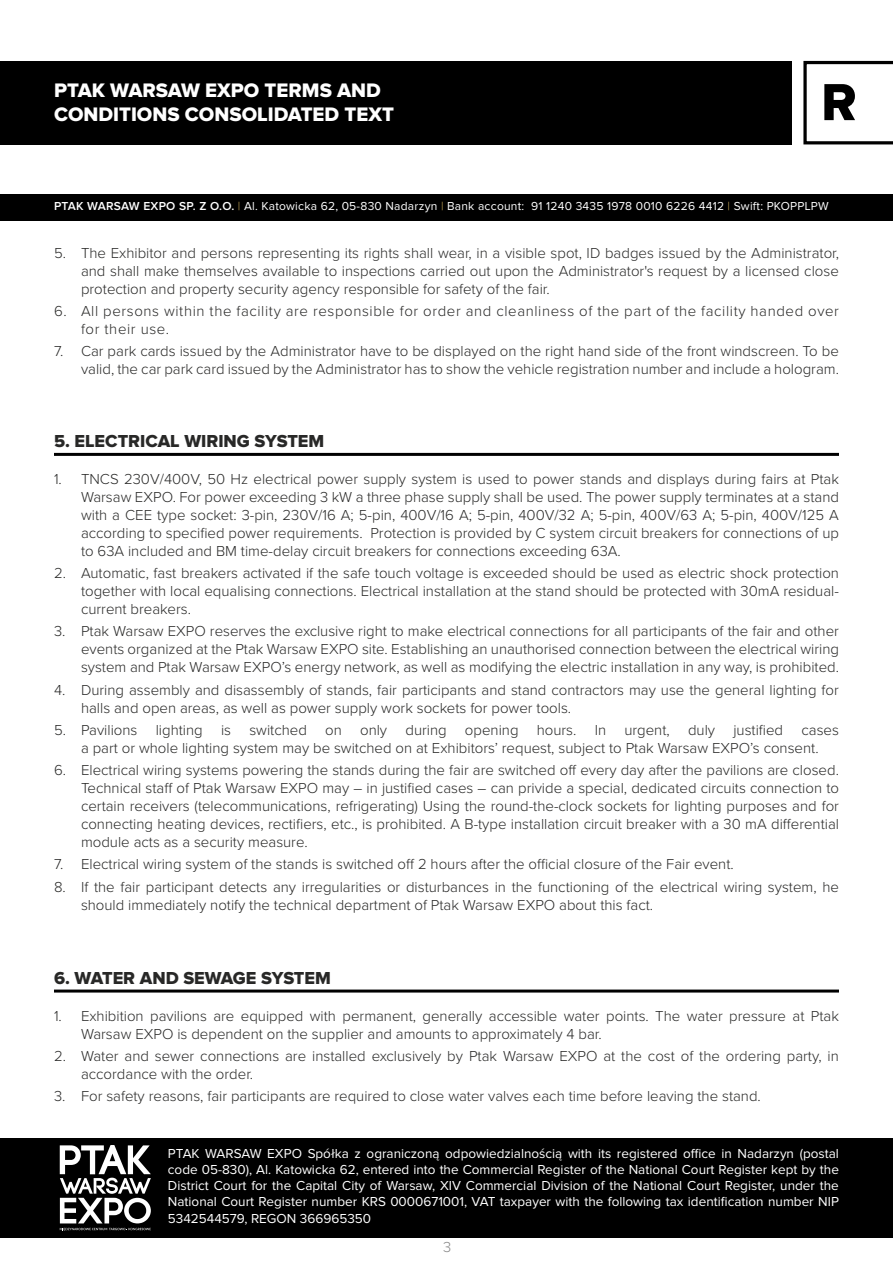
<style>
.page{position:relative;width:893px;height:1263px;background:#fff}
.page>*{position:absolute;margin:0;border:0;box-sizing:border-box;transform-origin:0 0}
.t1{font:54px "Proxima Nova Extrabld";color:#000}
.t2{font:20.25px/24.3px "Proxima Nova Extrabld";color:#fff}
.t3{font:18px "Proxima Nova Extrabld";color:#282827}
.t4{font:300 15px/18px "Proxima Nova";color:#282827;text-align:justify}
.t5{font:300 15px/18px "Proxima Nova";letter-spacing:.04em;color:#282827}
.t6{font:300 15px "Proxima Nova";color:#878787}
.t7{font:13.5px/16.2px "Proxima Nova";color:#fff;text-align:justify}
.t8{font:12px "Proxima Nova";letter-spacing:.02em;color:#fff}
.s1{font-weight:600}
.s2{font-weight:300;color:#dcb961}
</style>
<div class="page">
<div style="left:0;top:194px;width:893px;height:26px;background:#000"></div>
<svg style="left:803px;top:61px;width:90px;height:83px"></svg>
<div style="left:0;top:1138px;width:893px;height:99px;background:#000"></div>
<svg style="left:60px;top:1145px;width:91px;height:86px"></svg>
<div style="left:0;top:61px;width:792px;height:83px;background:#000"></div>
<hr style="left:54px;top:453px;width:785px;height:3px;background:#000">
<hr style="left:54px;top:989px;width:785px;height:3px;background:#000">
<h2 class="t2" style="left:54px;top:78px;width:341px">PTAK WARSAW EXPO TERMS AND<br>CONDITIONS CONSOLIDATED TEXT</h2>
<h1 class="t1" style="left:821px;top:77px;width:37px">R</h1>
<p class="t8" style="left:54px;top:200px;width:776px"><span class="s1">PTAK WARSAW EXPO SP. Z O.O.</span> <span class="s2">|</span> Al. Katowicka 62, 05-830 Nadarzyn <span class="s2">|</span> Bank account: 91 1240 3435 1978 0010 6226 4412 <span class="s2">|</span> Swift: PKOPPLPW</p>
<p class="t4" style="left:81px;top:243px;width:759px;text-indent:-27px">5. The Exhibitor and persons representing its rights shall wear, in a visible spot, ID badges issued by the Administrator, and shall make themselves available to inspections carried out upon the Administrator's request by a licensed close protection and property security agency responsible for safety of the fair.</p>
<p class="t5" style="left:81px;top:301px;width:759px;text-indent:-27px">6. All persons within the facility are responsible for order and cleanliness of the part of the facility handed over for their use.</p>
<p class="t4" style="left:54px;top:342px;width:786px;text-align:right">7. Car park cards issued by the Administrator have to be displayed on the right hand side of the front windscreen. To be valid, the car park card issued by the Administrator has to show the vehicle registration number and include a hologram.</p>
<p class="t3" style="left:54px;top:433px;width:272px">5. ELECTRICAL WIRING SYSTEM</p>
<p class="t4" style="left:81px;top:469px;width:759px;text-indent:-27px">1. TNCS 230V/400V, 50 Hz electrical power supply system is used to power stands and displays during fairs at Ptak Warsaw EXPO. For power exceeding 3 kW a three phase supply shall be used. The power supply terminates at a stand with a CEE type socket: 3-pin, 230V/16 A; 5-pin, 400V/16 A; 5-pin, 400V/32 A; 5-pin, 400V/63 A; 5-pin, 400V/125 A according to specified power requirements. Protection is provided by C system circuit breakers for connections of up to 63A included and BM time-delay circuit breakers for connections exceeding 63A.</p>
<p class="t4" style="left:81px;top:563px;width:759px;text-indent:-27px">2. Automatic, fast breakers activated if the safe touch voltage is exceeded should be used as electric shock protection together with local equalising connections. Electrical installation at the stand should be protected with 30mA residual&shy;current breakers.</p>
<p class="t4" style="left:81px;top:621px;width:759px;text-indent:-27px">3. Ptak Warsaw EXPO reserves the exclusive right to make electrical connections for all participants of the fair and other events organized at the Ptak Warsaw EXPO site. Establishing an unauthorised connection between the electrical wiring system and Ptak Warsaw EXPO’s energy network, as well as modifying the electric installation in any way, is prohibited.</p>
<p class="t4" style="left:81px;top:680px;width:759px;text-indent:-27px">4. During assembly and disassembly of stands, fair participants and stand contractors may use the general lighting for halls and open areas, as well as power supply work sockets for power tools.</p>
<p class="t4" style="left:54px;top:720px;width:786px;text-align:center">5. Pavilions lighting is switched on only during opening hours. In urgent, duly justified cases a part or whole lighting system may be switched on at Exhibitors’ request, subject to Ptak Warsaw EXPO’s consent.</p>
<p class="t4" style="left:81px;top:760px;width:760px;text-indent:-27px">6. Electrical wiring systems powering the stands during the fair are switched off every day after the pavilions are closed.<br>Technical staff of Ptak Warsaw EXPO may – in justified cases – can privide a special, dedicated circuits connection to certain receivers (telecommunications, refrigerating) Using the round-the-clock sockets for lighting purposes and for connecting heating devices, rectifiers, etc., is prohibited. A B-type installation circuit breaker with a 30 mA differential module acts as a security measure.</p>
<p class="t4" style="left:54px;top:854px;width:681px">7. Electrical wiring system of the stands is switched off 2 hours after the official closure of the Fair event.</p>
<p class="t4" style="left:81px;top:877px;width:759px;text-indent:-27px">8. If the fair participant detects any irregularities or disturbances in the functioning of the electrical wiring system, he should immediately notify the technical department of Ptak Warsaw EXPO about this fact.</p>
<p class="t3" style="left:54px;top:969px;width:278px">6. WATER AND SEWAGE SYSTEM</p>
<p class="t4" style="left:81px;top:1006px;width:759px;text-indent:-27px">1. Exhibition pavilions are equipped with permanent, generally accessible water points. The water pressure at Ptak<br>Warsaw EXPO is dependent on the supplier and amounts to approximately 4 bar.</p>
<p class="t4" style="left:81px;top:1046px;width:759px;text-indent:-27px">2. Water and sewer connections are installed exclusively by Ptak Warsaw EXPO at the cost of the ordering party, in accordance with the order.</p>
<p class="t4" style="left:54px;top:1086px;width:708px">3. For safety reasons, fair participants are required to close water valves each time before leaving the stand.</p>
<p class="t7" style="left:168px;top:1146px;width:672px">PTAK WARSAW EXPO Spółka z ograniczoną odpowiedzialnością with its registered office in Nadarzyn (postal code 05-830), Al. Katowicka 62, entered into the Commercial Register of the National Court Register kept by the District Court for the Capital City of Warsaw, XIV Commercial Division of the National Court Register, under the National Court Register number KRS 0000671001, VAT taxpayer with the following tax identification number NIP 5342544579, REGON 366965350</p>
<p class="t6" style="left:443px;top:1235px;width:10px">3</p>
</div>
